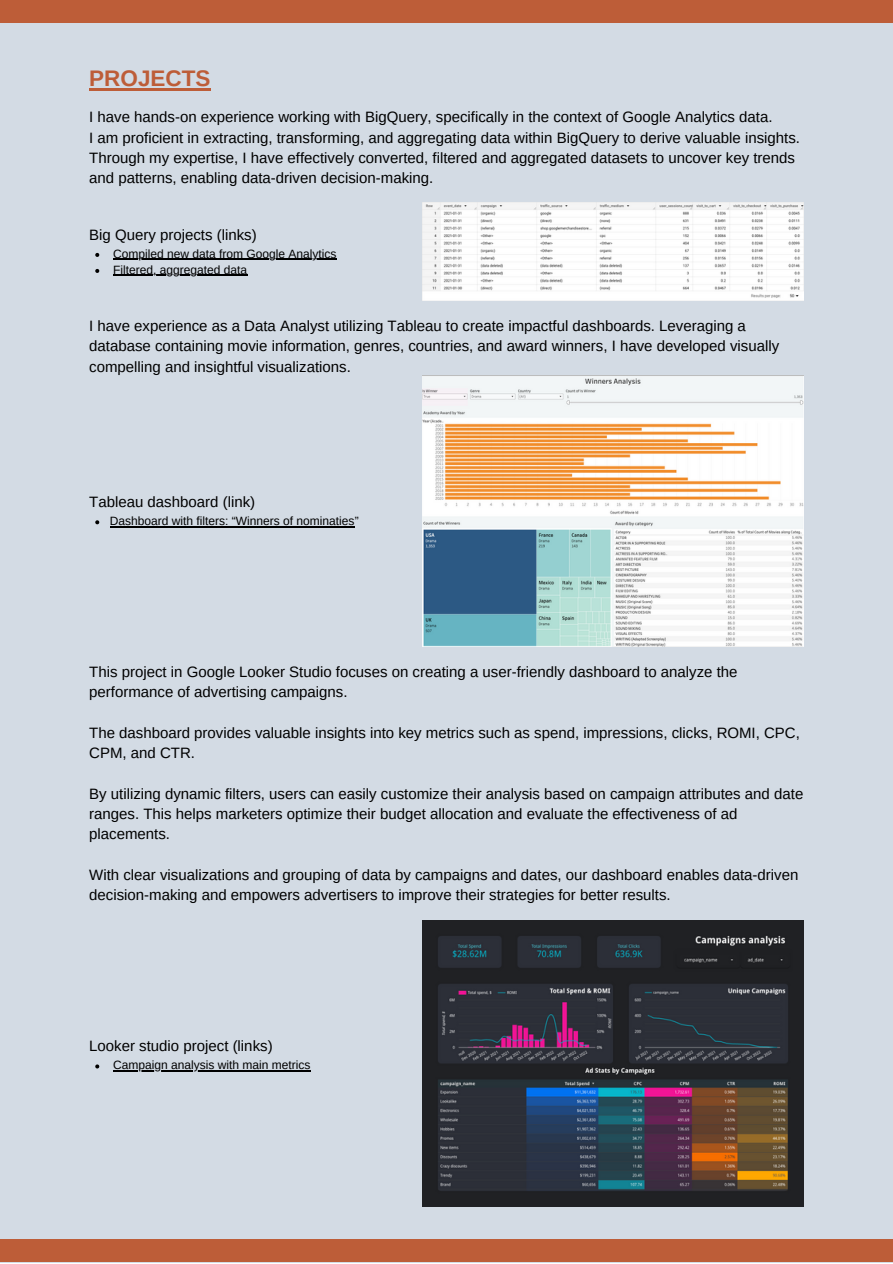
<style>
.page{position:relative;width:893px;height:1264px;background:#fff}
.page>*{position:absolute;margin:0;border:0;box-sizing:border-box;transform-origin:0 0}
.t1{font:700 22.5px "Arimo";color:#bd5d38}
.t2{font:15px/20.2px "Arimo";color:#000}
.t3{font:12px "Arimo";color:#000}
</style>
<div class="page">
<div style="left:0;top:0;width:892px;height:1262px;background:#d3dbe4"></div>
<div style="left:0;top:0;width:892px;height:22px;background:#bd5d38"></div>
<div style="left:0;top:1239px;width:892px;height:22px;background:#bd5d38"></div>
<img style="left:422px;top:376px;width:381px;height:271px">
<img style="left:422px;top:203px;width:381px;height:98px">
<img style="left:422px;top:920px;width:381px;height:286px">
<hr style="left:89px;top:88px;width:121px;height:2px;background:#bd5d38">
<svg style="left:95px;top:253px;width:4px;height:4px"></svg>
<hr style="left:113px;top:259px;width:223px;height:1px;background:#000">
<svg style="left:95px;top:269px;width:4px;height:4px"></svg>
<hr style="left:113px;top:275px;width:134px;height:1px;background:#000">
<svg style="left:95px;top:520px;width:4px;height:4px"></svg>
<hr style="left:110px;top:526px;width:244px;height:1px;background:#000">
<svg style="left:95px;top:1064px;width:4px;height:4px"></svg>
<hr style="left:113px;top:1070px;width:197px;height:1px;background:#000">
<p class="t1" style="left:89px;top:65px;width:123px">PROJECTS</p>
<p class="t2" style="left:89px;top:107px;width:684px">I have hands-on experience working with BigQuery, specifically in the context of Google Analytics data.</p>
<p class="t2" style="left:89px;top:127px;width:712px">I am proficient in extracting, transforming, and aggregating data within BigQuery to derive valuable insights.<br>Through my expertise, I have effectively converted, filtered and aggregated datasets to uncover key trends and patterns, enabling data-driven decision-making.</p>
<p class="t2" style="left:89px;top:224px;width:169px">Big Query projects (links)</p>
<p class="t3" style="left:113px;top:247px;width:225px">Compiled new data from Google Analytics</p>
<p class="t3" style="left:113px;top:263px;width:136px">Filtered, aggregated data</p>
<p class="t2" style="left:89px;top:316px;width:691px">I have experience as a Data Analyst utilizing Tableau to create impactful dashboards. Leveraging a database containing movie information, genres, countries, and award winners, I have developed visually compelling and insightful visualizations.</p>
<p class="t2" style="left:89px;top:492px;width:167px">Tableau dashboard (link)</p>
<p class="t3" style="left:110px;top:514px;width:250px">Dashboard with filters: “Winners of nominaties”</p>
<p class="t2" style="left:89px;top:661px;width:649px">This project in Google Looker Studio focuses on creating a user-friendly dashboard to analyze the performance of advertising campaigns.</p>
<p class="t2" style="left:89px;top:722px;width:712px">The dashboard provides valuable insights into key metrics such as spend, impressions, clicks, ROMI, CPC,<br>CPM, and CTR.</p>
<p class="t2" style="left:89px;top:783px;width:715px">By utilizing dynamic filters, users can easily customize their analysis based on campaign attributes and date ranges. This helps marketers optimize their budget allocation and evaluate the effectiveness of ad placements.</p>
<p class="t2" style="left:89px;top:864px;width:710px">With clear visualizations and grouping of data by campaigns and dates, our dashboard enables data-driven decision-making and empowers advertisers to improve their strategies for better results.</p>
<p class="t2" style="left:89px;top:1036px;width:185px">Looker studio project (links)</p>
<p class="t3" style="left:113px;top:1058px;width:199px">Campaign analysis with main metrics</p>
</div>
